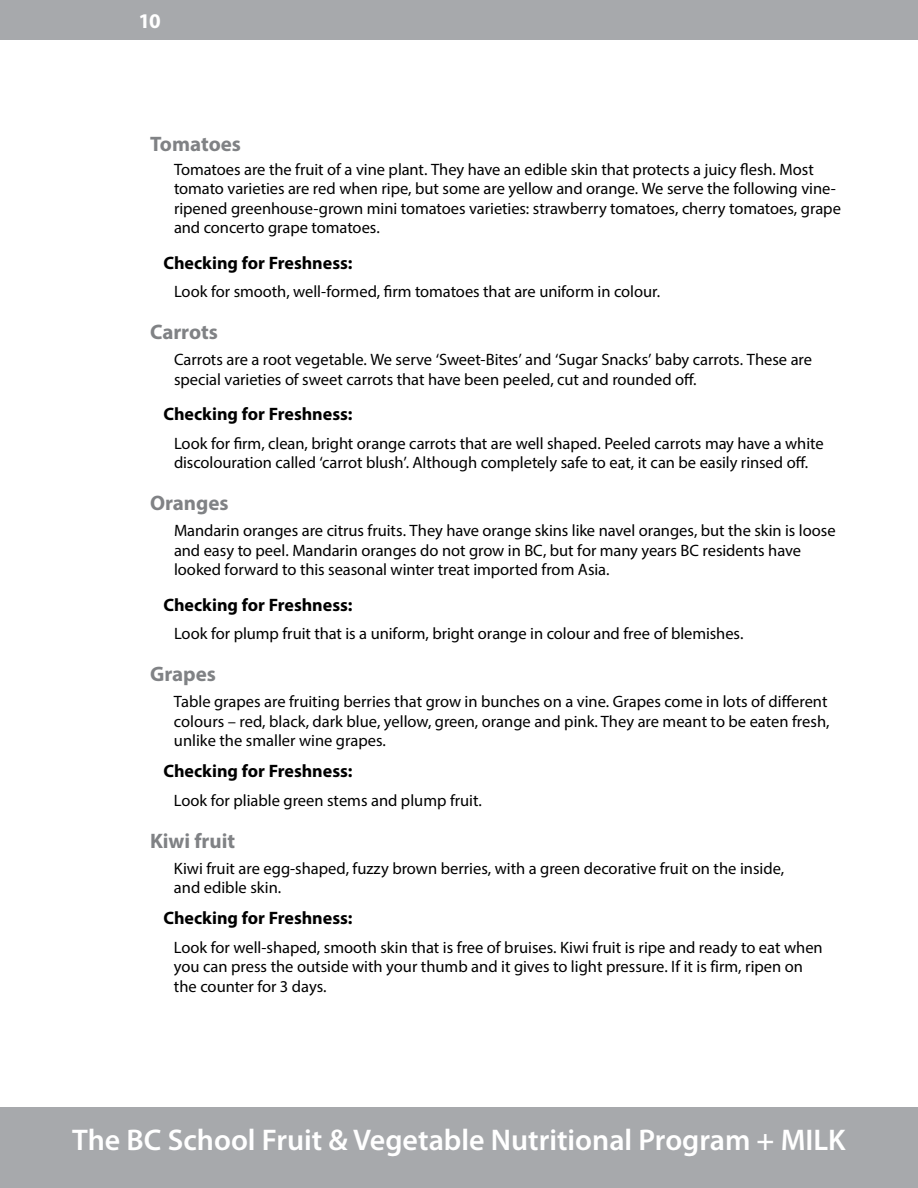
<style>
.page{position:relative;width:918px;height:1188px;background:#fff}
.page>*{position:absolute;margin:0;border:0;box-sizing:border-box;transform-origin:0 0}
.t1{font:600 30px "Myriad Pro";color:#fff}
.t2{font:700 21px "Myriad Pro";letter-spacing:-.005em;color:#808285}
.t3{font:700 21px "Myriad Pro";color:#fff}
.t4{font:700 18px "Myriad Pro";color:#000}
.t5{font:16.5px/19.5px "Myriad Pro";color:#000}
</style>
<div class="page">
<div style="left:0;top:1107px;width:918px;height:81px;background:#a7a9ac"></div>
<div style="left:0;top:0;width:918px;height:40px;background:#a7a9ac"></div>
<p class="t3" style="left:138px;top:7px;width:24px">10</p>
<p class="t2" style="left:150px;top:130px;width:93px">Tomatoes</p>
<p class="t5" style="left:174px;top:159px;width:669px">Tomatoes are the fruit of a vine plant. They have an edible skin that protects a juicy flesh. Most tomato varieties are red when ripe, but some are yellow and orange. We serve the following vine&shy;ripened greenhouse-grown mini tomatoes varieties: strawberry tomatoes, cherry tomatoes, grape and concerto grape tomatoes.</p>
<p class="t4" style="left:164px;top:251px;width:190px">Checking for Freshness:</p>
<p class="t5" style="left:174px;top:281px;width:488px">Look for smooth, well-formed, firm tomatoes that are uniform in colour.</p>
<p class="t2" style="left:150px;top:318px;width:70px">Carrots</p>
<p class="t5" style="left:174px;top:350px;width:640px">Carrots are a root vegetable. We serve ‘Sweet-Bites’ and ‘Sugar Snacks’ baby carrots. These are special varieties of sweet carrots that have been peeled, cut and rounded off.</p>
<p class="t4" style="left:164px;top:402px;width:190px">Checking for Freshness:</p>
<p class="t5" style="left:174px;top:433px;width:651px">Look for firm, clean, bright orange carrots that are well shaped. Peeled carrots may have a white discolouration called ‘carrot blush’. Although completely safe to eat, it can be easily rinsed off.</p>
<p class="t2" style="left:150px;top:489px;width:80px">Oranges</p>
<p class="t5" style="left:174px;top:521px;width:663px">Mandarin oranges are citrus fruits. They have orange skins like navel oranges, but the skin is loose and easy to peel. Mandarin oranges do not grow in BC, but for many years BC residents have looked forward to this seasonal winter treat imported from Asia.</p>
<p class="t4" style="left:164px;top:593px;width:190px">Checking for Freshness:</p>
<p class="t5" style="left:174px;top:623px;width:571px">Look for plump fruit that is a uniform, bright orange in colour and free of blemishes.</p>
<p class="t2" style="left:150px;top:660px;width:68px">Grapes</p>
<p class="t5" style="left:174px;top:692px;width:657px">Table grapes are fruiting berries that grow in bunches on a vine. Grapes come in lots of different colours – red, black, dark blue, yellow, green, orange and pink. They are meant to be eaten fresh, unlike the smaller wine grapes.</p>
<p class="t4" style="left:164px;top:759px;width:190px">Checking for Freshness:</p>
<p class="t5" style="left:174px;top:790px;width:310px">Look for pliable green stems and plump fruit.</p>
<p class="t2" style="left:150px;top:827px;width:87px">Kiwi fruit</p>
<p class="t5" style="left:174px;top:858px;width:612px">Kiwi fruit are egg-shaped, fuzzy brown berries, with a green decorative fruit on the inside, and edible skin.</p>
<p class="t4" style="left:164px;top:906px;width:190px">Checking for Freshness:</p>
<p class="t5" style="left:174px;top:937px;width:650px">Look for well-shaped, smooth skin that is free of bruises. Kiwi fruit is ripe and ready to eat when you can press the outside with your thumb and it gives to light pressure. If it is firm, ripen on the counter for 3 days.</p>
<h1 class="t1" style="left:72px;top:1121px;width:775px">The BC School Fruit &amp; Vegetable Nutritional Program + MILK</h1>
</div>
